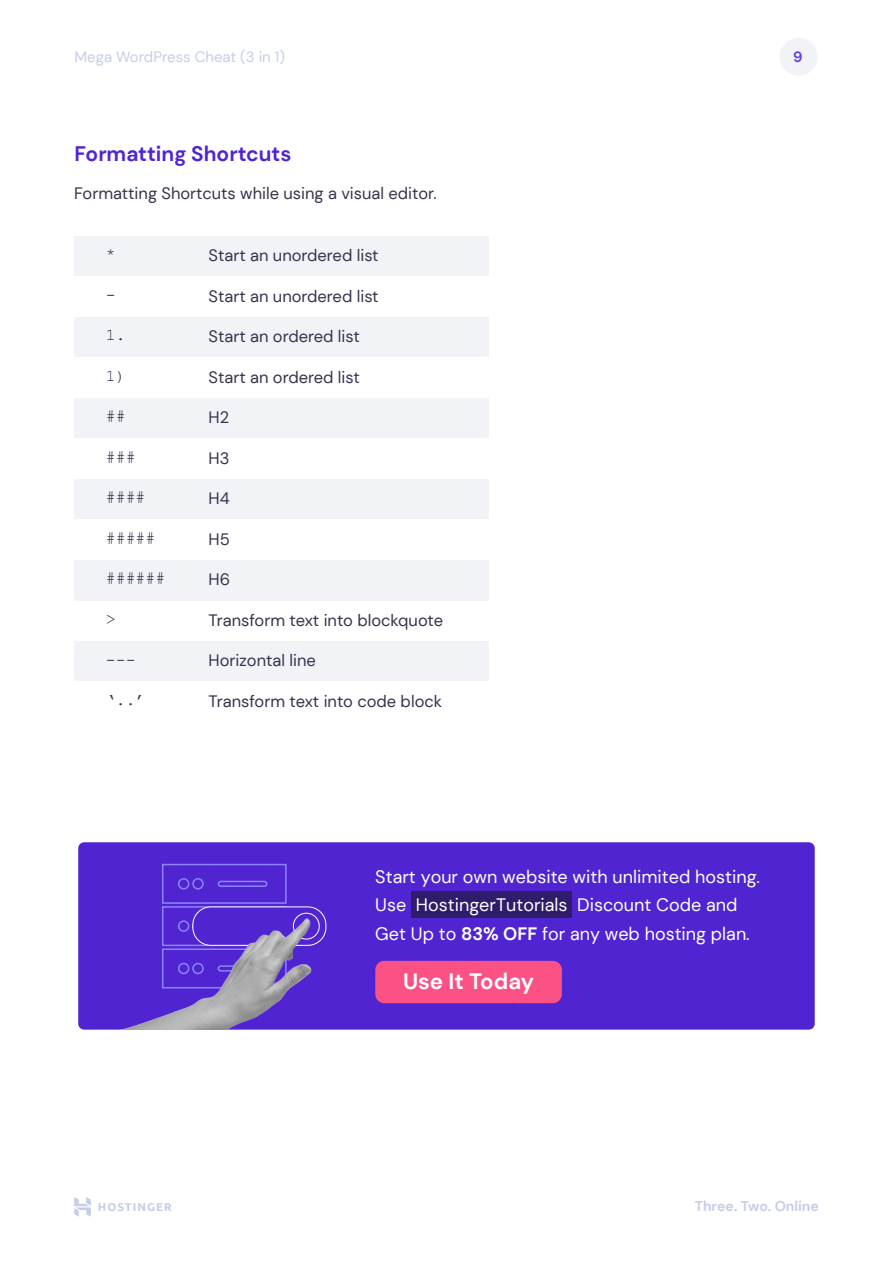
<style>
.page{position:relative;width:893px;height:1263px;background:#fff}
.page>*{position:absolute;margin:0;border:0;box-sizing:border-box;transform-origin:0 0}
.t1{font:700 22.35px "DM Sans";color:#fff}
.t2{font:700 21px "DM Sans";color:#5025d1}
.t3{font:18px/28.3px "DM Sans";color:#fff}
.t4{font:16.5px "DM Sans";color:#36344d}
.t5{font:16.5px "Courier New";color:#36344d}
.t6{font:15px "DM Sans";color:#c5cde9}
.t7{font:700 14.85px "DM Sans";color:#673de6}
.t8{font:700 14.1px "DM Sans";color:#c5cde9}
.t9{font:700 11.4px "Ubuntu";letter-spacing:.09em;color:#c5cde9}
.s1{font-weight:700}
</style>
<div class="page">
<div style="left:780px;top:38px;width:38px;height:38px;background:#f2f3f7;border-radius:50%"></div>
<svg style="left:74px;top:1197px;width:17px;height:20px"></svg>
<div style="left:75px;top:236px;width:414px;height:40px;background:#f2f3f7"></div>
<div style="left:75px;top:317px;width:414px;height:40px;background:#f2f3f7"></div>
<div style="left:75px;top:398px;width:414px;height:41px;background:#f2f3f7"></div>
<div style="left:75px;top:479px;width:414px;height:40px;background:#f2f3f7"></div>
<div style="left:75px;top:641px;width:414px;height:40px;background:#f2f3f7"></div>
<div style="left:75px;top:560px;width:414px;height:41px;background:#f2f3f7"></div>
<div style="left:78px;top:842px;width:737px;height:188px;background:#5025d1;border-radius:6px"></div>
<div style="left:411px;top:892px;width:160px;height:26px;background:#2f1c6a"></div>
<svg style="left:162px;top:863px;width:125px;height:50px"></svg>
<div style="left:375px;top:961px;width:187px;height:42px;background:#fc5185;border-radius:9px"></div>
<div style="left:193px;top:907px;width:133px;height:38px;background:#5025d1;border-radius:18px"></div>
<div style="left:192px;top:906px;width:134px;height:40px;border:1px solid #fff;border-radius:18px"></div>
<div style="left:293px;top:913px;width:27px;height:26px;border:1px solid #fff;border-radius:50%"></div>
<img style="left:117px;top:913px;width:198px;height:117px">
<p class="t6" style="left:75px;top:48px;width:212px">Mega WordPress Cheat (3 in 1)</p>
<p class="t7" style="left:793px;top:48px;width:11px">9</p>
<p class="t2" style="left:75px;top:140px;width:218px">Formatting Shortcuts</p>
<p class="t4" style="left:74px;top:183px;width:364px">Formatting Shortcuts while using a visual editor.</p>
<p class="t5" style="left:106px;top:244px;width:11px">*</p>
<p class="t5" style="left:106px;top:285px;width:11px">-</p>
<p class="t5" style="left:106px;top:325px;width:21px">1.</p>
<p class="t5" style="left:106px;top:366px;width:21px">1)</p>
<p class="t5" style="left:106px;top:406px;width:21px">##</p>
<p class="t5" style="left:106px;top:447px;width:31px">###</p>
<p class="t5" style="left:106px;top:487px;width:41px">####</p>
<p class="t5" style="left:106px;top:528px;width:51px">#####</p>
<p class="t5" style="left:106px;top:568px;width:61px">######</p>
<p class="t5" style="left:106px;top:609px;width:11px">&gt;</p>
<p class="t5" style="left:106px;top:649px;width:31px">---</p>
<p class="t5" style="left:106px;top:690px;width:41px">‘..’</p>
<p class="t4" style="left:209px;top:245px;width:172px">Start an unordered list</p>
<p class="t4" style="left:209px;top:286px;width:172px">Start an unordered list</p>
<p class="t4" style="left:209px;top:326px;width:153px">Start an ordered list</p>
<p class="t4" style="left:209px;top:367px;width:153px">Start an ordered list</p>
<p class="t4" style="left:209px;top:407px;width:22px">H2</p>
<p class="t4" style="left:209px;top:448px;width:22px">H3</p>
<p class="t4" style="left:209px;top:488px;width:23px">H4</p>
<p class="t4" style="left:209px;top:529px;width:23px">H5</p>
<p class="t4" style="left:209px;top:569px;width:23px">H6</p>
<p class="t4" style="left:209px;top:610px;width:236px">Transform text into blockquote</p>
<p class="t4" style="left:209px;top:650px;width:109px">Horizontal line</p>
<p class="t4" style="left:209px;top:691px;width:235px">Transform text into code block</p>
<p class="t3" style="left:375px;top:862px;width:386px">Start your own website with unlimited hosting.<br>Use HostingerTutorials Discount Code and<br>Get Up to <span class="s1">83% OFF</span> for any web hosting plan.</p>
<h1 class="t1" style="left:403px;top:967px;width:133px">Use It Today</h1>
<p class="t9" style="left:98px;top:1200px;width:75px">HOSTINGER</p>
<p class="t8" style="left:695px;top:1197px;width:126px">Three. Two. Online</p>
</div>
